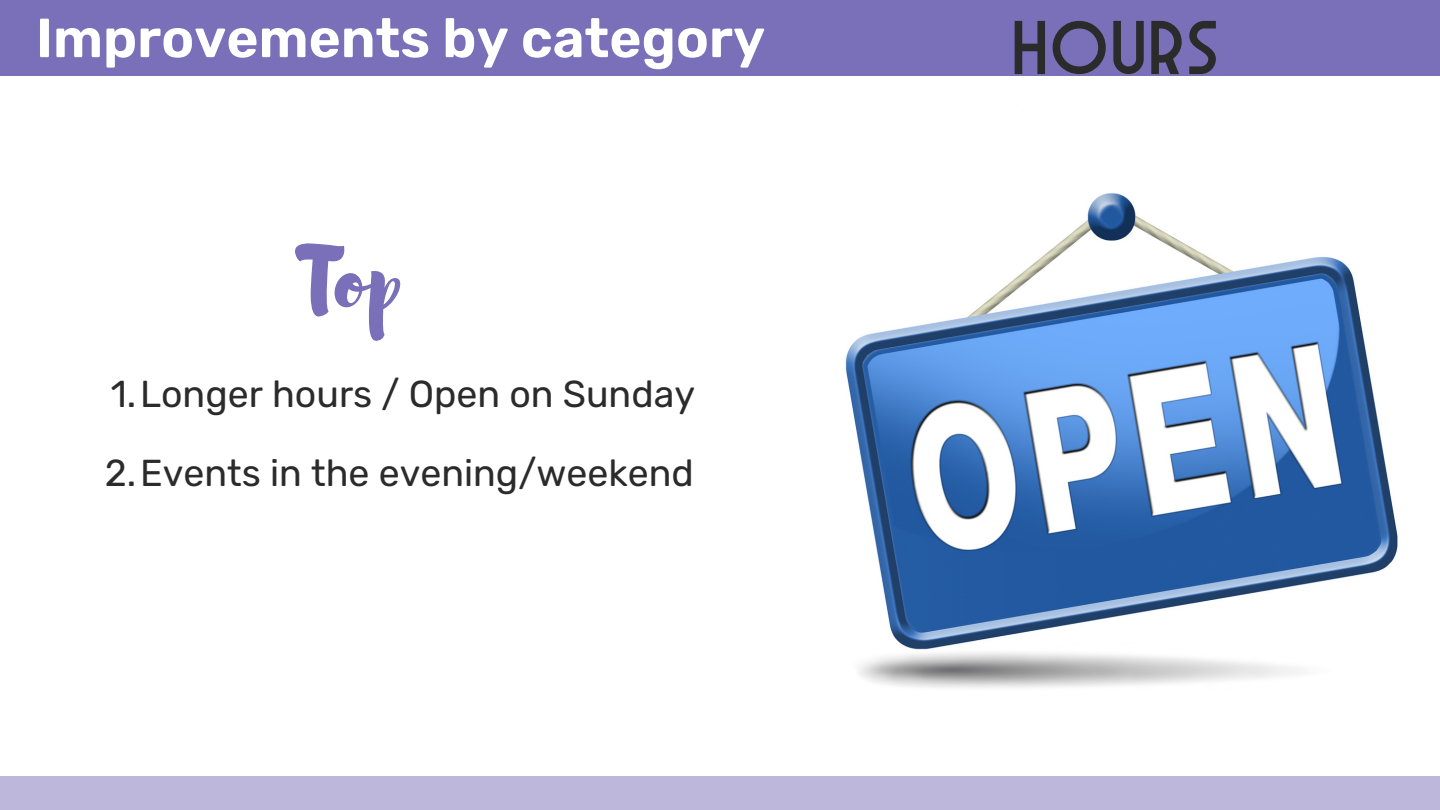
<style>
.page{position:relative;width:1440px;height:810px;background:#fff}
.page>*{position:absolute;margin:0;border:0;box-sizing:border-box;transform-origin:0 0}
.t1{font:88px "Brusher";color:#7a6fb9}
.t2{font:77.8px "Arcane Nine";color:#2b2b2b}
.t3{font:600 55px "Rubik";color:#fff}
.t4{font:37.5px/79.5px "Rubik";color:#2b2b2b}
</style>
<div class="page">
<div style="left:0;top:776px;width:1440px;height:34px;background:#bdb7dc"></div>
<div style="left:0;top:0;width:1440px;height:76px;background:#7a6fb9"></div>
<img style="left:845px;top:193px;width:553px;height:495px">
<h3 class="t3" style="left:36px;top:6px;width:731px">Improvements by category</h3>
<h1 class="t1" style="left:295px;top:223px;width:108px">Top</h1>
<p class="t4" style="left:105px;top:354px;width:592px">1.Longer hours / Open on Sunday<br>2.Events in the evening/weekend</p>
<h2 class="t2" style="left:1011px;top:2px;width:210px">HOURS</h2>
</div>
